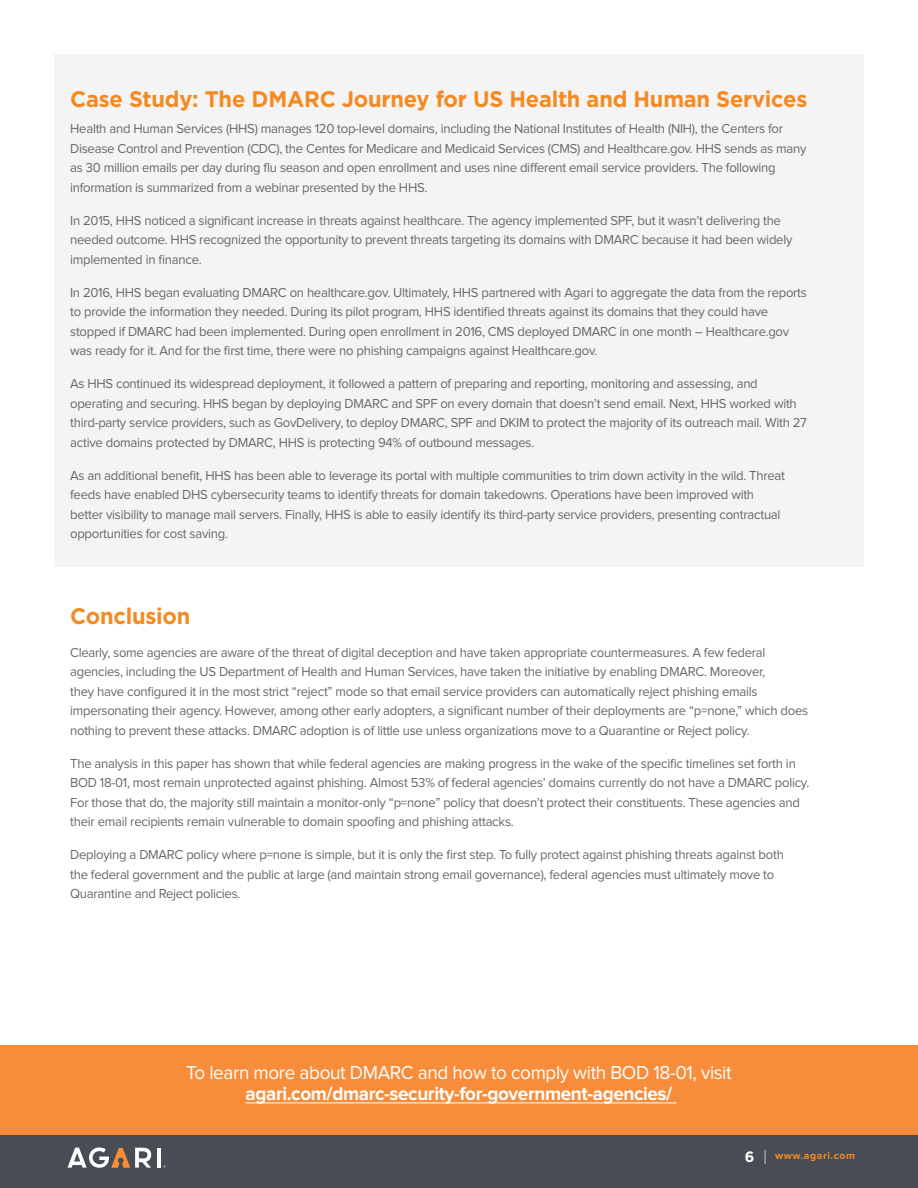
<style>
.page{position:relative;width:918px;height:1188px;background:#fff}
.page>*{position:absolute;margin:0;border:0;box-sizing:border-box;transform-origin:0 0}
.t1{font:700 22.5px "Gotham";letter-spacing:-.01em;color:#f68a22}
.t2{font:19.5px "Proxima Nova";letter-spacing:-.02em;color:#fff}
.t3{font:700 19.5px "Proxima Nova";letter-spacing:-.02em;color:#fff}
.t4{font:700 15px "Gotham";color:#fff}
.t5{font:13.5px/19.5px "Proxima Nova";letter-spacing:-.02em;color:#696869}
.t6{font:700 10.5px "Proxima Nova";letter-spacing:.05em;color:#f68a22}
.s1{font-weight:300}
</style>
<div class="page">
<div style="left:0;top:1134px;width:918px;height:54px;background:#474c55"></div>
<hr style="left:157px;top:1148px;width:4px;height:20px;background:#fff">
<svg style="left:67px;top:1148px;width:85px;height:20px"></svg>
<div style="left:54px;top:54px;width:810px;height:513px;background:#f4f4f4"></div>
<div style="left:0;top:1045px;width:918px;height:90px;background:#f78d3b"></div>
<hr style="left:246px;top:1103px;width:431px;height:1px;background:#fff">
<h1 class="t1" style="left:70px;top:84px;width:739px">Case Study: The DMARC Journey for US Health and Human Services</h1>
<p class="t5" style="left:70px;top:120px;width:738px">Health and Human Services (HHS) manages 120 top-level domains, including the National Institutes of Health (NIH), the Centers for Disease Control and Prevention (CDC), the Centes for Medicare and Medicaid Services (CMS) and Healthcare.gov. HHS sends as many as 30 million emails per day during flu season and open enrollment and uses nine different email service providers. The following information is summarized from a webinar presented by the HHS.</p>
<p class="t5" style="left:70px;top:211px;width:724px">In 2015, HHS noticed a significant increase in threats against healthcare. The agency implemented SPF, but it wasn’t delivering the needed outcome. HHS recognized the opportunity to prevent threats targeting its domains with DMARC because it had been widely implemented in finance.</p>
<p class="t5" style="left:70px;top:283px;width:738px">In 2016, HHS began evaluating DMARC on healthcare.gov. Ultimately, HHS partnered with Agari to aggregate the data from the reports to provide the information they needed. During its pilot program, HHS identified threats against its domains that they could have stopped if DMARC had been implemented. During open enrollment in 2016, CMS deployed DMARC in one month – Healthcare.gov was ready for it. And for the first time, there were no phishing campaigns against Healthcare.gov.</p>
<p class="t5" style="left:70px;top:374px;width:738px">As HHS continued its widespread deployment, it followed a pattern of preparing and reporting, monitoring and assessing, and operating and securing. HHS began by deploying DMARC and SPF on every domain that doesn’t send email. Next, HHS worked with third-party service providers, such as GovDelivery, to deploy DMARC, SPF and DKIM to protect the majority of its outreach mail. With 27 active domains protected by DMARC, HHS is protecting 94% of outbound messages.</p>
<p class="t5" style="left:70px;top:466px;width:716px">As an additional benefit, HHS has been able to leverage its portal with multiple communities to trim down activity in the wild. Threat feeds have enabled DHS cybersecurity teams to identify threats for domain takedowns. Operations have been improved with better visibility to manage mail servers. Finally, HHS is able to easily identify its third-party service providers, presenting contractual opportunities for cost saving.</p>
<h1 class="t1" style="left:70px;top:601px;width:122px">Conclusion</h1>
<p class="t5" style="left:70px;top:643px;width:740px">Clearly, some agencies are aware of the threat of digital deception and have taken appropriate countermeasures. A few federal agencies, including the US Department of Health and Human Services, have taken the initiative by enabling DMARC. Moreover,<br>they have configured it in the most strict “reject” mode so that email service providers can automatically reject phishing emails impersonating their agency. However, among other early adopters, a significant number of their deployments are “p=none,” which does nothing to prevent these attacks. DMARC adoption is of little use unless organizations move to a Quarantine or Reject policy.</p>
<p class="t5" style="left:70px;top:754px;width:741px">The analysis in this paper has shown that while federal agencies are making progress in the wake of the specific timelines set forth in BOD 18-01, most remain unprotected against phishing. Almost 53% of federal agencies’ domains currently do not have a DMARC policy.<br>For those that do, the majority still maintain a monitor-only “p=none” policy that doesn’t protect their constituents. These agencies and their email recipients remain vulnerable to domain spoofing and phishing attacks.</p>
<p class="t5" style="left:70px;top:845px;width:715px">Deploying a DMARC policy where p=none is simple, but it is only the first step. To fully protect against phishing threats against both the federal government and the public at large (and maintain strong email governance), federal agencies must ultimately move to<br>Quarantine and Reject policies.</p>
<h2 class="t2" style="left:186px;top:1064px;width:547px">To learn more about DMARC and how to comply with BOD 18-01, visit</h2>
<h2 class="t3" style="left:246px;top:1085px;width:428px">agari.com/dmarc-security-for-government-agencies/</h2>
<p class="t4" style="left:745px;top:1146px;width:24px">6 <span class="s1">|</span></p>
<p class="t6" style="left:775px;top:1151px;width:81px">www.agari.com</p>
</div>
